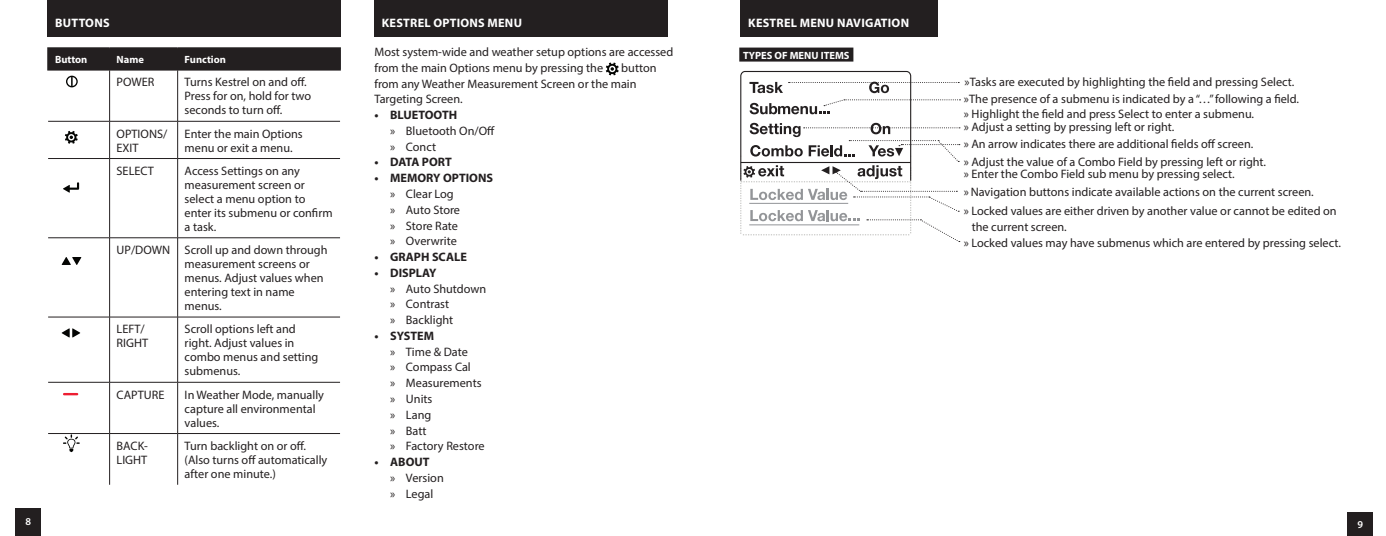
<style>
.page{position:relative;width:1386px;height:536px;background:#fff}
.page>*{position:absolute;margin:0;border:0;box-sizing:border-box;transform-origin:0 0}
.t1{font:12.25px/14px "Myriad Pro";color:#231f20}
.t2{font:700 12.25px "Myriad Pro";color:#231f20}
.t3{font:700 12.25px "Myriad Pro";letter-spacing:.02em;color:#fff}
.t4{font:700 10.5px "Myriad Pro";color:#fff}
.t5{font:600 10.5px "Myriad Pro";color:#fff}
</style>
<div class="page">
<div style="left:1348px;top:512px;width:25px;height:24px;background:#231f20"></div>
<div style="left:16px;top:508px;width:25px;height:28px;background:#231f20"></div>
<div style="left:47px;top:0;width:294px;height:37px;background:#231f20"></div>
<hr style="left:47px;top:47px;width:63px;height:2px;background:#231f20">
<hr style="left:47px;top:49px;width:2px;height:21px;background:#231f20">
<hr style="left:110px;top:47px;width:68px;height:2px;background:#231f20">
<div style="left:49px;top:49px;width:290px;height:21px;background:#231f20"></div>
<hr style="left:178px;top:47px;width:163px;height:2px;background:#231f20">
<hr style="left:177px;top:49px;width:2px;height:21px;background:#231f20">
<hr style="left:339px;top:49px;width:2px;height:21px;background:#231f20">
<hr style="left:47px;top:70px;width:63px;height:1px;background:#231f20">
<hr style="left:110px;top:70px;width:68px;height:1px;background:#231f20">
<hr style="left:109px;top:70px;width:1px;height:51px;background:#231f20">
<hr style="left:178px;top:70px;width:163px;height:1px;background:#231f20">
<hr style="left:177px;top:70px;width:1px;height:51px;background:#231f20">
<hr style="left:48px;top:121px;width:62px;height:1px;background:#231f20">
<hr style="left:110px;top:121px;width:68px;height:1px;background:#231f20">
<hr style="left:109px;top:121px;width:1px;height:37px;background:#231f20">
<hr style="left:178px;top:121px;width:162px;height:1px;background:#231f20">
<hr style="left:177px;top:121px;width:1px;height:37px;background:#231f20">
<hr style="left:48px;top:158px;width:62px;height:1px;background:#231f20">
<hr style="left:110px;top:158px;width:68px;height:1px;background:#231f20">
<hr style="left:109px;top:159px;width:1px;height:78px;background:#231f20">
<hr style="left:178px;top:158px;width:162px;height:1px;background:#231f20">
<hr style="left:177px;top:159px;width:1px;height:78px;background:#231f20">
<hr style="left:48px;top:237px;width:62px;height:1px;background:#231f20">
<hr style="left:110px;top:237px;width:68px;height:1px;background:#231f20">
<hr style="left:109px;top:238px;width:1px;height:79px;background:#231f20">
<hr style="left:178px;top:237px;width:162px;height:1px;background:#231f20">
<hr style="left:177px;top:238px;width:1px;height:79px;background:#231f20">
<hr style="left:48px;top:316px;width:62px;height:1px;background:#231f20">
<hr style="left:110px;top:316px;width:68px;height:1px;background:#231f20">
<hr style="left:109px;top:317px;width:1px;height:65px;background:#231f20">
<hr style="left:178px;top:316px;width:162px;height:1px;background:#231f20">
<hr style="left:177px;top:317px;width:1px;height:65px;background:#231f20">
<hr style="left:48px;top:382px;width:62px;height:1px;background:#231f20">
<hr style="left:110px;top:382px;width:68px;height:1px;background:#231f20">
<hr style="left:109px;top:382px;width:1px;height:51px;background:#231f20">
<hr style="left:178px;top:382px;width:162px;height:1px;background:#231f20">
<hr style="left:177px;top:382px;width:1px;height:51px;background:#231f20">
<hr style="left:48px;top:433px;width:62px;height:1px;background:#231f20">
<hr style="left:110px;top:433px;width:68px;height:1px;background:#231f20">
<hr style="left:109px;top:433px;width:1px;height:51px;background:#231f20">
<hr style="left:178px;top:433px;width:162px;height:1px;background:#231f20">
<hr style="left:177px;top:433px;width:1px;height:51px;background:#231f20">
<svg style="left:66px;top:76px;width:12px;height:11px"></svg>
<div style="left:67px;top:77px;width:9px;height:9px;background:#fff;border-radius:50%"></div>
<svg style="left:71px;top:76px;width:2px;height:11px"></svg>
<svg style="left:65px;top:131px;width:13px;height:13px"></svg>
<svg style="left:63px;top:182px;width:16px;height:10px"></svg>
<svg style="left:62px;top:257px;width:19px;height:8px"></svg>
<svg style="left:62px;top:328px;width:18px;height:9px"></svg>
<svg style="left:63px;top:393px;width:15px;height:2px"></svg>
<svg style="left:63px;top:434px;width:17px;height:18px"></svg>
<svg style="left:606px;top:62px;width:13px;height:13px"></svg>
<div style="left:374px;top:0;width:293px;height:36px;background:#231f20"></div>
<div style="left:740px;top:0;width:198px;height:37px;background:#231f20"></div>
<div style="left:739px;top:48px;width:114px;height:14px;background:#231f20"></div>
<svg style="left:740px;top:70px;width:220px;height:172px"></svg>
<p class="t5" style="left:26px;top:514px;width:7px">8</p>
<p class="t3" style="left:55px;top:15px;width:56px">BUTTONS</p>
<p class="t4" style="left:55px;top:53px;width:34px">Button</p>
<p class="t4" style="left:117px;top:53px;width:29px">Name</p>
<p class="t4" style="left:185px;top:53px;width:43px">Function</p>
<p class="t1" style="left:117px;top:75px;width:39px">POWER</p>
<p class="t1" style="left:185px;top:75px;width:128px">Turns Kestrel on and off.<br>Press for on, hold for two seconds to turn off.</p>
<p class="t1" style="left:117px;top:126px;width:52px">OPTIONS/<br>EXIT</p>
<p class="t1" style="left:185px;top:126px;width:120px">Enter the main Options menu or exit a menu.</p>
<p class="t1" style="left:117px;top:163px;width:39px">SELECT</p>
<p class="t1" style="left:185px;top:163px;width:149px">Access Settings on any measurement screen or select a menu option to enter its submenu or confirm a task.</p>
<p class="t1" style="left:185px;top:242px;width:144px;text-indent:-68px">UP/DOWN Scroll up and down through measurement screens or menus. Adjust values when entering text in name menus.</p>
<p class="t1" style="left:117px;top:322px;width:33px">LEFT/<br>RIGHT</p>
<p class="t1" style="left:185px;top:322px;width:135px">Scroll options left and right. Adjust values in combo menus and setting submenus.</p>
<p class="t1" style="left:117px;top:387px;width:49px">CAPTURE</p>
<p class="t1" style="left:185px;top:387px;width:141px">In Weather Mode, manually capture all environmental values.</p>
<p class="t1" style="left:117px;top:438px;width:33px">BACK-<br>LIGHT</p>
<p class="t1" style="left:185px;top:438px;width:144px">Turn backlight on or off. (Also turns off automatically after one minute.)</p>
<p class="t3" style="left:382px;top:14px;width:142px">KESTREL OPTIONS MENU</p>
<p class="t3" style="left:748px;top:15px;width:162px">KESTREL MENU NAVIGATION</p>
<p class="t4" style="left:743px;top:48px;width:108px">TYPES OF MENU ITEMS</p>
<p class="t1" style="left:374px;top:44px;width:300px;line-height:15.8px">Most system-wide and weather setup options are accessed from the main Options menu by pressing the</p>
<p class="t1" style="left:374px;top:60px;width:284px;line-height:15.8px;text-indent:247px">button from any Weather Measurement Screen or the main<br>Targeting Screen.</p>
<p class="t2" style="left:374px;top:107px;width:84px">• BLUETOOTH</p>
<p class="t1" style="left:390px;top:123px;width:106px;line-height:15.8px">» Bluetooth On/Off » Conct</p>
<p class="t2" style="left:374px;top:154px;width:79px">• DATA PORT</p>
<p class="t2" style="left:374px;top:170px;width:120px">• MEMORY OPTIONS</p>
<p class="t1" style="left:390px;top:186px;width:71px;line-height:15.8px">» Clear Log » Auto Store » Store Rate » Overwrite</p>
<p class="t2" style="left:374px;top:249px;width:94px">• GRAPH SCALE</p>
<p class="t2" style="left:374px;top:264px;width:64px">• DISPLAY</p>
<p class="t1" style="left:390px;top:280px;width:98px;line-height:15.8px">» Auto Shutdown » Contrast<br>» Backlight</p>
<p class="t2" style="left:374px;top:327px;width:61px">• SYSTEM</p>
<p class="t1" style="left:390px;top:343px;width:96px;line-height:15.8px">» Time &amp; Date<br>» Compass Cal<br>» Measurements » Units<br>» Lang<br>» Batt<br>» Factory Restore</p>
<p class="t2" style="left:374px;top:454px;width:57px">• ABOUT</p>
<p class="t1" style="left:390px;top:469px;width:55px;line-height:15.8px">» Version » Legal</p>
<p class="t1" style="left:964px;top:74px;width:337px;line-height:16.1px">» Tasks are executed by highlighting the field and pressing Select. » The presence of a submenu is indicated by a “…” following a field. » Highlight the field and press Select to enter a submenu.</p>
<p class="t1" style="left:964px;top:155px;width:304px;line-height:12.2px">» Adjust the value of a Combo Field by pressing left or right. » Enter the Combo Field sub menu by pressing select.</p>
<p class="t1" style="left:964px;top:118px;width:291px;line-height:17.5px">» Adjust a setting by pressing left or right.<br>» An arrow indicates there are additional fields off screen.</p>
<p class="t1" style="left:964px;top:184px;width:351px">» Navigation buttons indicate available actions on the current screen.</p>
<p class="t1" style="left:964px;top:204px;width:374px">» Locked values are either driven by another value or cannot be edited on</p>
<p class="t1" style="left:972px;top:220px;width:97px">the current screen.</p>
<p class="t1" style="left:964px;top:235px;width:379px">» Locked values may have submenus which are entered by pressing select.</p>
<p class="t5" style="left:1357px;top:517px;width:7px">9</p>
</div>
